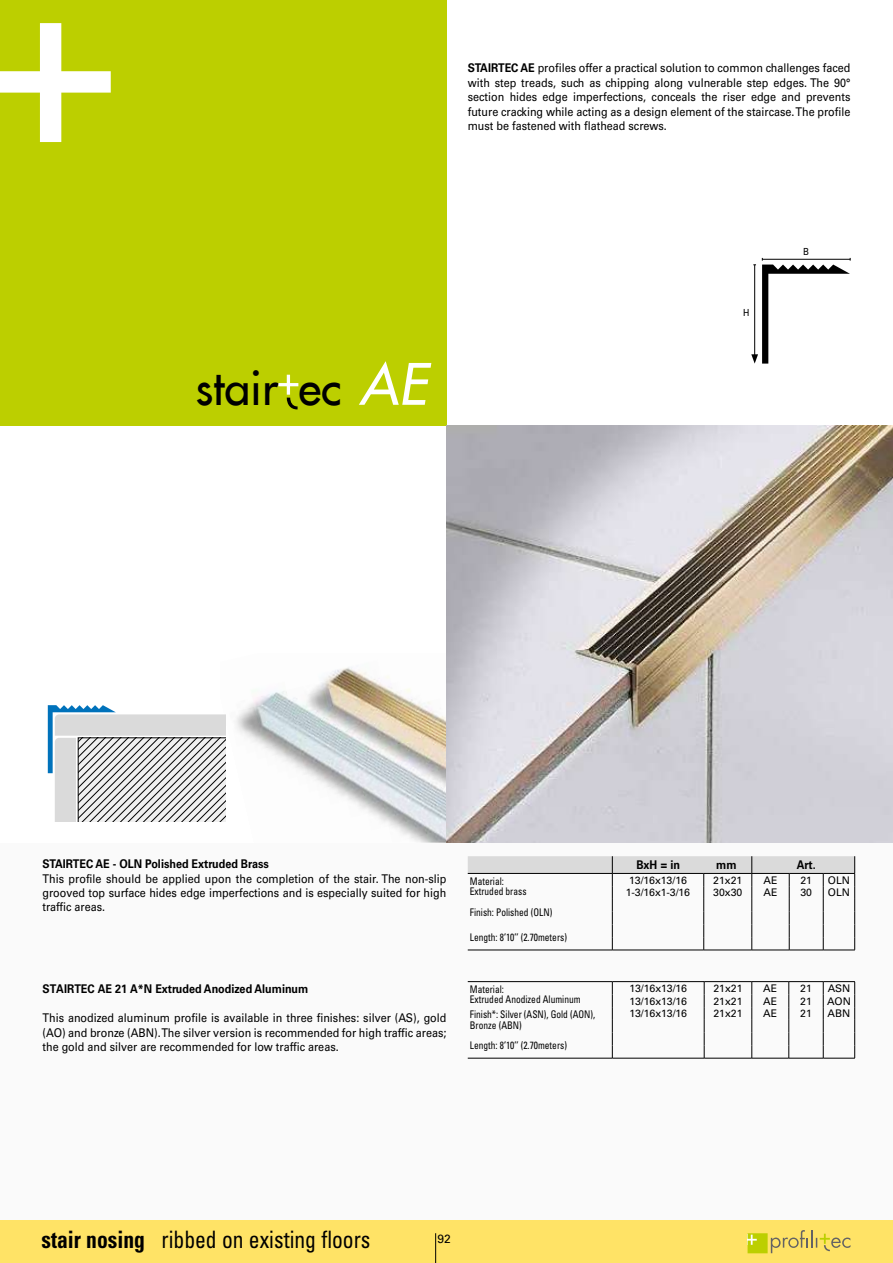
<style>
.page{position:relative;width:893px;height:1263px;background:#fff}
.page>*{position:absolute;margin:0;border:0;box-sizing:border-box;transform-origin:0 0}
.t1{font:46.5px "Futura LT";color:#000}
.t2{font:condensed 24px "Univers LT Std";color:#000;scale:.9 1}
.t3{font:12px/14.4px "Univers LT Std";color:#000;text-align:justify;scale:.9 1}
.t4{font:700 12px "Univers LT Std";color:#000;scale:.9 1}
.t5{font:12px "Univers LT Std";color:#000}
.t6{font:condensed 10.5px/10.5px "Univers LT Std";color:#000;scale:.9 1}
.t7{font:10.5px "Univers LT Std";color:#000}
.t8{font:9.75px "Univers LT Std";color:#000;scale:.9 1}
.s1{font-weight:700}
.s2{font-style:italic;font-size:55.5px;color:#fff}
</style>
<div class="page">
<div style="left:0;top:843px;width:893px;height:396px;background:#fafafa"></div>
<div style="left:0;top:0;width:446px;height:426px;background:#bccf00"></div>
<hr style="left:892px;top:0;width:1px;height:426px;background:#bccf00">
<svg style="left:0;top:23px;width:111px;height:119px"></svg>
<svg style="left:892px;top:23px;width:1px;height:119px"></svg>
<div style="left:0;top:1220px;width:893px;height:43px;background:#ffe366"></div>
<svg style="left:748px;top:1230px;width:102px;height:23px"></svg>
<hr style="left:435px;top:1233px;width:1px;height:30px;background:#000">
<img style="left:220px;top:667px;width:226px;height:176px">
<img style="left:446px;top:426px;width:447px;height:417px">
<svg style="left:278px;top:375px;width:20px;height:34px"></svg>
<svg style="left:48px;top:705px;width:177px;height:116px"></svg>
<svg style="left:751px;top:258px;width:100px;height:106px"></svg>
<hr style="left:468px;top:950px;width:144px;height:1px;background:#000">
<svg style="left:468px;top:856px;width:387px;height:94px"></svg>
<hr style="left:612px;top:950px;width:92px;height:1px;background:#000">
<hr style="left:704px;top:950px;width:48px;height:1px;background:#000">
<hr style="left:752px;top:950px;width:37px;height:1px;background:#000">
<hr style="left:789px;top:950px;width:34px;height:1px;background:#000">
<hr style="left:823px;top:950px;width:32px;height:1px;background:#000">
<hr style="left:468px;top:1058px;width:144px;height:1px;background:#000">
<hr style="left:468px;top:981px;width:144px;height:1px;background:#000">
<hr style="left:612px;top:981px;width:92px;height:1px;background:#000">
<hr style="left:704px;top:981px;width:48px;height:1px;background:#000">
<hr style="left:752px;top:981px;width:37px;height:1px;background:#000">
<hr style="left:789px;top:981px;width:34px;height:1px;background:#000">
<hr style="left:823px;top:981px;width:32px;height:1px;background:#000">
<svg style="left:612px;top:982px;width:1px;height:76px"></svg>
<svg style="left:704px;top:982px;width:1px;height:76px"></svg>
<svg style="left:751px;top:982px;width:1px;height:76px"></svg>
<svg style="left:788px;top:982px;width:1px;height:76px"></svg>
<svg style="left:823px;top:982px;width:1px;height:76px"></svg>
<svg style="left:854px;top:982px;width:1px;height:76px"></svg>
<hr style="left:612px;top:1058px;width:92px;height:1px;background:#000">
<hr style="left:704px;top:1058px;width:48px;height:1px;background:#000">
<hr style="left:752px;top:1058px;width:37px;height:1px;background:#000">
<hr style="left:789px;top:1058px;width:34px;height:1px;background:#000">
<hr style="left:823px;top:1058px;width:32px;height:1px;background:#000">
<p class="t3" style="left:468px;top:61px;width:427px"><span class="s1">STAIRTEC AE</span> profiles offer a practical solution to common challenges faced with step treads, such as chipping along vulnerable step edges. The 90° section hides edge imperfections, conceals the riser edge and prevents future cracking while acting as a design element of the staircase. The profile must be fastened with flathead screws.</p>
<h1 class="t1" style="left:195px;top:357px;width:233px">stair ec <span class="s2">AE</span></h1>
<p class="t8" style="left:743px;top:307px;width:9px">H</p>
<p class="t8" style="left:803px;top:246px;width:8px">B</p>
<p class="t4" style="left:43px;top:857px;width:253px">STAIRTEC AE - OLN Polished Extruded Brass</p>
<p class="t3" style="left:43px;top:871px;width:450px">This profile should be applied upon the completion of the stair. The non-slip grooved top surface hides edge imperfections and is especially suited for high traffic areas.</p>
<p class="t4" style="left:43px;top:982px;width:297px">STAIRTEC AE 21 A*N Extruded Anodized Aluminum</p>
<p class="t3" style="left:43px;top:1011px;width:450px">This anodized aluminum profile is available in three finishes: silver (AS), gold (AO) and bronze (ABN). The silver version is recommended for high traffic areas; the gold and silver are recommended for low traffic areas.</p>
<p class="t4" style="left:636px;top:858px;width:50px">BxH = in</p>
<p class="t4" style="left:716px;top:858px;width:24px">mm</p>
<p class="t4" style="left:797px;top:858px;width:23px">Art.</p>
<p class="t6" style="left:470px;top:876px;width:64px">Material:<br>Extruded brass</p>
<p class="t7" style="left:629px;top:874px;width:59px">13/16x13/16</p>
<p class="t7" style="left:713px;top:874px;width:31px">21x21</p>
<p class="t7" style="left:763px;top:874px;width:15px">AE</p>
<p class="t7" style="left:800px;top:874px;width:13px">21</p>
<p class="t7" style="left:828px;top:874px;width:24px">OLN</p>
<p class="t7" style="left:626px;top:886px;width:66px">1-3/16x1-3/16</p>
<p class="t7" style="left:713px;top:886px;width:31px">30x30</p>
<p class="t7" style="left:763px;top:886px;width:15px">AE</p>
<p class="t7" style="left:800px;top:886px;width:13px">30</p>
<p class="t7" style="left:828px;top:886px;width:24px">OLN</p>
<p class="t6" style="left:470px;top:906px;width:93px">Finish: Polished (OLN)</p>
<p class="t6" style="left:470px;top:932px;width:109px">Length: 8’10’’ (2.70meters)</p>
<p class="t6" style="left:470px;top:984px;width:125px">Material:<br>Extruded Anodized Aluminum</p>
<p class="t7" style="left:629px;top:982px;width:59px">13/16x13/16</p>
<p class="t7" style="left:713px;top:982px;width:31px">21x21</p>
<p class="t7" style="left:763px;top:982px;width:15px">AE</p>
<p class="t7" style="left:800px;top:982px;width:13px">21</p>
<p class="t7" style="left:828px;top:982px;width:24px">ASN</p>
<p class="t7" style="left:629px;top:994px;width:59px">13/16x13/16</p>
<p class="t7" style="left:713px;top:994px;width:31px">21x21</p>
<p class="t7" style="left:763px;top:994px;width:15px">AE</p>
<p class="t7" style="left:800px;top:994px;width:13px">21</p>
<p class="t7" style="left:827px;top:994px;width:25px">AON</p>
<p class="t6" style="left:470px;top:1009px;width:141px">Finish*: Silver (ASN), Gold (AON),<br>Bronze (ABN)</p>
<p class="t7" style="left:629px;top:1007px;width:59px">13/16x13/16</p>
<p class="t7" style="left:713px;top:1007px;width:31px">21x21</p>
<p class="t7" style="left:763px;top:1007px;width:15px">AE</p>
<p class="t7" style="left:800px;top:1007px;width:13px">21</p>
<p class="t7" style="left:828px;top:1007px;width:24px">ABN</p>
<p class="t6" style="left:470px;top:1040px;width:109px">Length: 8’10’’ (2.70meters)</p>
<h2 class="t2" style="left:41px;top:1224px;width:367px"><span class="s1">stair nosing</span> ribbed on existing floors</h2>
<p class="t5" style="left:438px;top:1232px;width:15px">92</p>
</div>
